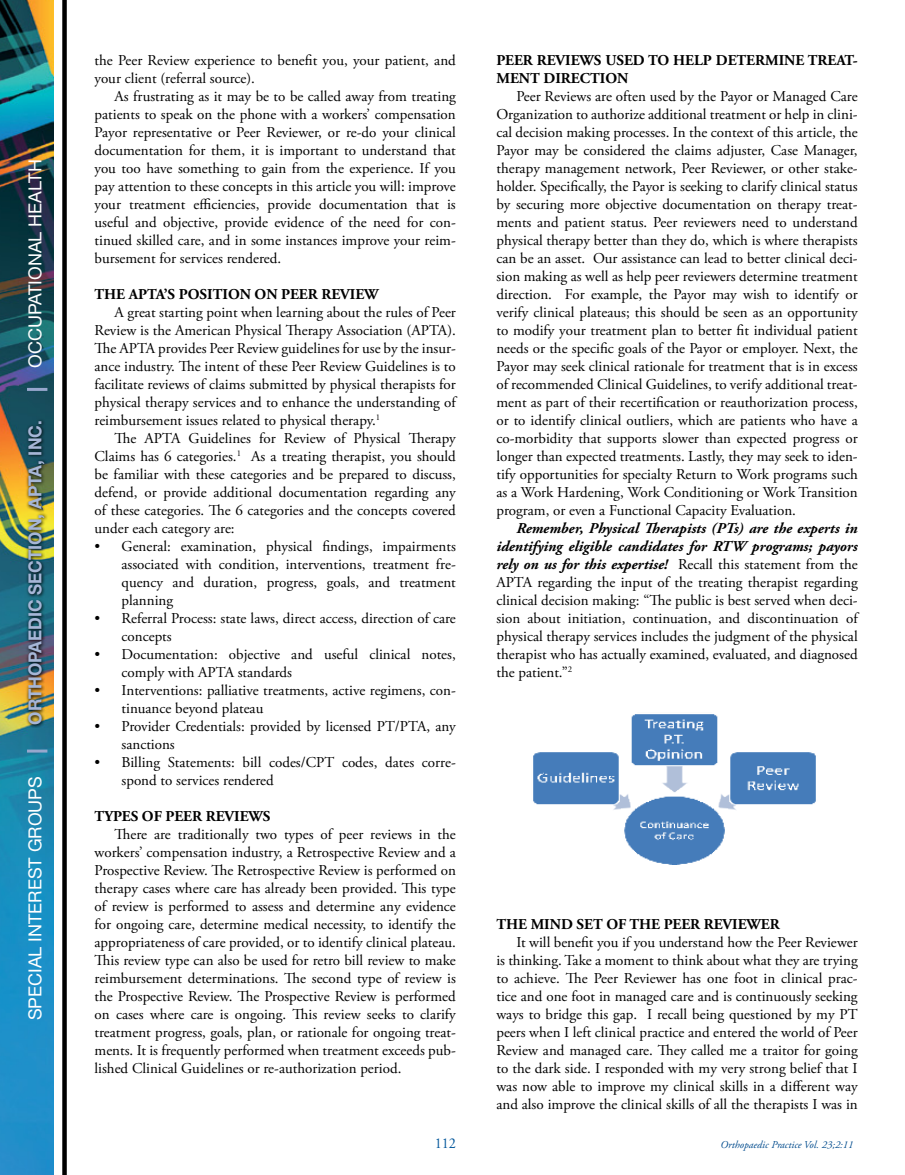
<style>
.page{position:relative;width:905px;height:1175px;background:#fff}
.page>*{position:absolute;margin:0;border:0;box-sizing:border-box;transform-origin:0 0}
.t1{font:18px "Helvetica Neue LT Pro";color:#fff}
.t2{font:700 18px "Helvetica Neue LT Pro";color:#a6b6d7;scale:.95 1}
.BodyCopy{font:15px/18px "Adobe Garamond Pro";color:#000;text-align:justify}
.BodyCopy_HangIndent{font:15px/18px "Adobe Garamond Pro";color:#000}
.SIG_Subhead_3{font:700 15px/18px "Adobe Garamond Pro";color:#000}
.t3{font:15px "Adobe Garamond Pro";color:#00559a;scale:.95 1}
.t4{font:italic 10.5px "Adobe Garamond Pro";color:#004b8d}
.s1{font-weight:700;font-style:italic}
</style>
<div class="page">
<img style="left:0;top:0;width:53px;height:1174px">
<div style="left:62px;top:0;width:5px;height:1174px;background:#000"></div>
<hr style="left:27px;top:388px;width:20px;height:3px;background:#97a7cd">
<hr style="left:27px;top:749px;width:20px;height:3px;background:#97a7cd">
<img style="left:25px;top:418px;width:24px;height:310px">
<img style="left:533px;top:714px;width:283px;height:150px">
<p class="t1" style="left:24px;top:368px;width:210px;rotate:-90deg">OCCUPATIONAL HEALTH</p>
<p class="t2" style="left:24px;top:724px;width:322px;rotate:-90deg">ORTHOPAEDIC SECTION, APTA, INC.</p>
<p class="t1" style="left:24px;top:1020px;width:245px;rotate:-90deg">SPECIAL INTEREST GROUPS</p>
<p class="BodyCopy" style="left:94px;top:52px;width:363px">the Peer Review experience to benefit you, your patient, and your client (referral source).</p>
<p class="BodyCopy" style="left:94px;top:88px;width:363px;text-indent:20px">As frustrating as it may be to be called away from treating patients to speak on the phone with a workers’ compensation Payor representative or Peer Reviewer, or re-do your clinical documentation for them, it is important to understand that you too have something to gain from the experience. If you pay attention to these concepts in this article you will: improve your treatment efficiencies, provide documentation that is useful and objective, provide evidence of the need for con&shy;tinued skilled care, and in some instances improve your reim&shy;bursement for services rendered.</p>
<p class="SIG_Subhead_3" style="left:94px;top:285px;width:285px">THE APTA’S POSITION ON PEER REVIEW</p>
<p class="BodyCopy" style="left:94px;top:304px;width:363px;text-indent:20px">A great starting point when learning about the rules of Peer Review is the American Physical Therapy Association (APTA).<br>The APTA provides Peer Review guidelines for use by the insur&shy;ance industry. The intent of these Peer Review Guidelines is to facilitate reviews of claims submitted by physical therapists for physical therapy services and to enhance the understanding of reimbursement issues related to physical therapy.<sup>1</sup></p>
<p class="BodyCopy" style="left:94px;top:430px;width:363px;text-indent:20px">The APTA Guidelines for Review of Physical Therapy Claims has 6 categories.<sup>1</sup> As a treating therapist, you should be familiar with these categories and be prepared to discuss, defend, or provide additional documentation regarding any of these categories. The 6 categories and the concepts covered under each category are:</p>
<p class="BodyCopy_HangIndent" style="left:122px;top:538px;width:336px;text-align:justify;text-indent:-27px">• General: examination, physical findings, impairments associated with condition, interventions, treatment fre&shy;quency and duration, progress, goals, and treatment planning</p>
<p class="BodyCopy_HangIndent" style="left:122px;top:610px;width:336px;text-indent:-27px">• Referral Process: state laws, direct access, direction of care concepts</p>
<p class="BodyCopy_HangIndent" style="left:122px;top:646px;width:336px;text-indent:-27px">• Documentation: objective and useful clinical notes, comply with APTA standards</p>
<p class="BodyCopy_HangIndent" style="left:122px;top:682px;width:336px;text-indent:-27px">• Interventions: palliative treatments, active regimens, con&shy;tinuance beyond plateau</p>
<p class="BodyCopy_HangIndent" style="left:122px;top:718px;width:336px;text-indent:-27px">• Provider Credentials: provided by licensed PT/PTA, any sanctions</p>
<p class="BodyCopy_HangIndent" style="left:122px;top:754px;width:336px;text-indent:-27px">• Billing Statements: bill codes/CPT codes, dates corre&shy;spond to services rendered</p>
<p class="SIG_Subhead_3" style="left:94px;top:807px;width:177px">TYPES OF PEER REVIEWS</p>
<p class="BodyCopy" style="left:94px;top:826px;width:363px;text-indent:20px">There are traditionally two types of peer reviews in the workers’ compensation industry, a Retrospective Review and a Prospective Review. The Retrospective Review is performed on therapy cases where care has already been provided. This type of review is performed to assess and determine any evidence for ongoing care, determine medical necessity, to identify the appropriateness of care provided, or to identify clinical plateau.<br>This review type can also be used for retro bill review to make reimbursement determinations. The second type of review is the Prospective Review. The Prospective Review is performed on cases where care is ongoing. This review seeks to clarify treatment progress, goals, plan, or rationale for ongoing treat&shy;ments. It is frequently performed when treatment exceeds pub&shy;lished Clinical Guidelines or re-authorization period.</p>
<p class="SIG_Subhead_3" style="left:496px;top:51px;width:363px">PEER REVIEWS USED TO HELP DETERMINE TREAT-<br>MENT DIRECTION</p>
<p class="BodyCopy" style="left:496px;top:88px;width:363px;text-indent:20px">Peer Reviews are often used by the Payor or Managed Care Organization to authorize additional treatment or help in clini&shy;cal decision making processes. In the context of this article, the Payor may be considered the claims adjuster, Case Manager, therapy management network, Peer Reviewer, or other stake&shy;holder. Specifically, the Payor is seeking to clarify clinical status by securing more objective documentation on therapy treat&shy;ments and patient status. Peer reviewers need to understand physical therapy better than they do, which is where therapists can be an asset. Our assistance can lead to better clinical deci&shy;sion making as well as help peer reviewers determine treatment direction. For example, the Payor may wish to identify or verify clinical plateaus; this should be seen as an opportunity to modify your treatment plan to better fit individual patient needs or the specific goals of the Payor or employer. Next, the Payor may seek clinical rationale for treatment that is in excess of recommended Clinical Guidelines, to verify additional treat&shy;ment as part of their recertification or reauthorization process, or to identify clinical outliers, which are patients who have a co-morbidity that supports slower than expected progress or longer than expected treatments. Lastly, they may seek to iden&shy;tify opportunities for specialty Return to Work programs such as a Work Hardening, Work Conditioning or Work Transition program, or even a Functional Capacity Evaluation.</p>
<p class="BodyCopy" style="left:496px;top:520px;width:363px;text-indent:20px"><span class="s1">Remember, Physical Therapists (PTs) are the experts in identifying eligible candidates for RTW programs; payors rely on us for this expertise!</span> Recall this statement from the APTA regarding the input of the treating therapist regarding clinical decision making: “The public is best served when deci&shy;sion about initiation, continuation, and discontinuation of physical therapy services includes the judgment of the physical therapist who has actually examined, evaluated, and diagnosed the patient.”<sup>2</sup></p>
<p class="SIG_Subhead_3" style="left:496px;top:915px;width:285px">THE MIND SET OF THE PEER REVIEWER</p>
<p class="BodyCopy" style="left:496px;top:934px;width:363px;text-indent:20px">It will benefit you if you understand how the Peer Reviewer is thinking. Take a moment to think about what they are trying to achieve. The Peer Reviewer has one foot in clinical prac&shy;tice and one foot in managed care and is continuously seeking ways to bridge this gap. I recall being questioned by my PT peers when I left clinical practice and entered the world of Peer Review and managed care. They called me a traitor for going to the dark side. I responded with my very strong belief that I was now able to improve my clinical skills in a different way and also improve the clinical skills of all the therapists I was in</p>
<p class="t3" style="left:434px;top:1134px;width:24px">112</p>
<p class="t4" style="left:720px;top:1138px;width:134px">Orthopaedic Practice Vol. 23;2:11</p>
</div>
